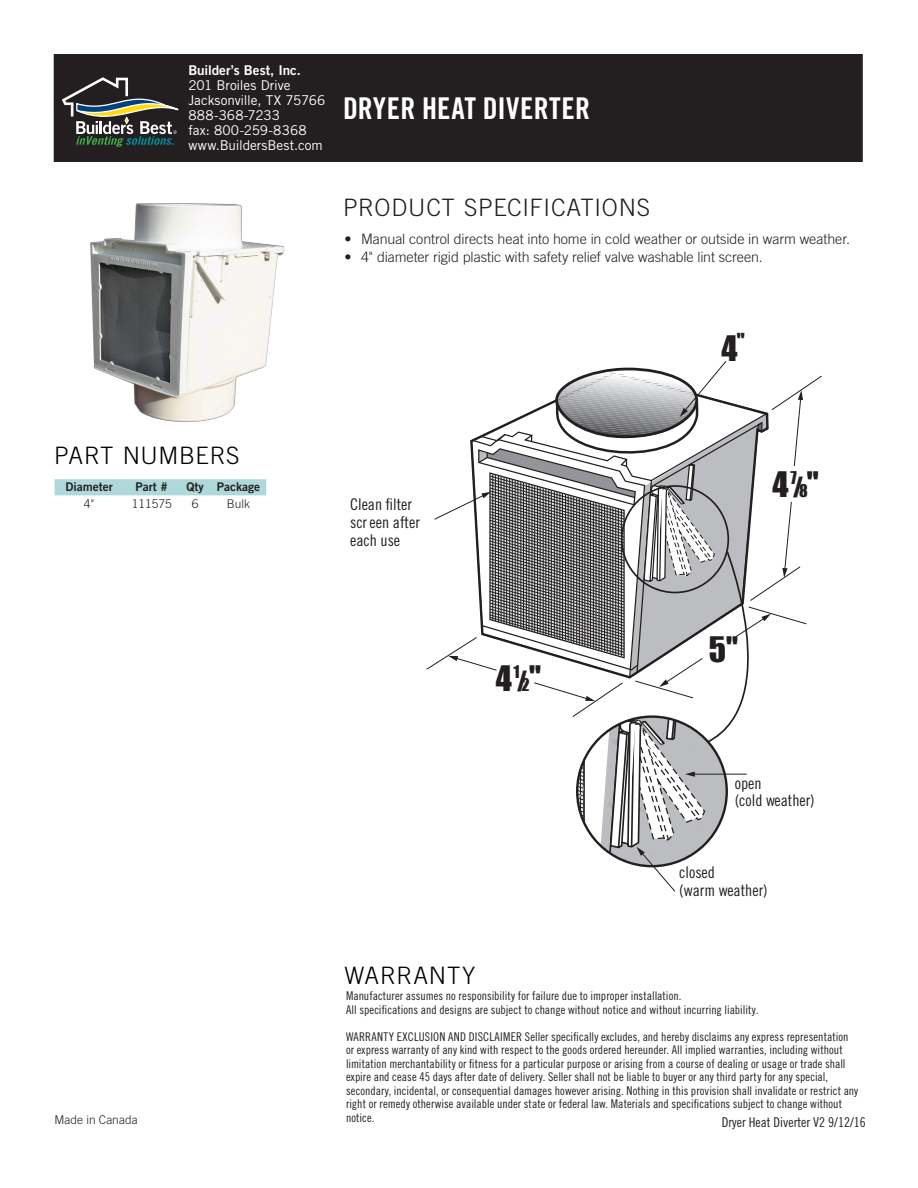
<style>
.page{position:relative;width:918px;height:1188px;background:#fff}
.page>*{position:absolute;margin:0;border:0;box-sizing:border-box;transform-origin:0 0}
.t1{font:32.25px "Impact";color:#231f20}
.t2{font:30px "Trade Gothic LT Std Bd Cn 20";letter-spacing:.01em;color:#fff}
.t3{font:25.05px "Impact";color:#231f20}
.t4{font:300 24px "Trade Gothic LT Std";letter-spacing:.03em;color:#231f20}
.t5{font:300 24px "Trade Gothic LT Std";letter-spacing:.025em;color:#000}
.t6{font:16.2px/18px "Trade Gothic LT Std Cn 18";color:#231f20}
.part_specs{font:300 14.25px "Trade Gothic LT Std";letter-spacing:-.005em;color:#231f20}
.t7{font:13.5px "Trade Gothic LT Std";letter-spacing:-.005em;color:#fff}
.t8{font:13.5px "Trade Gothic LT Std Cn 18";color:#231f20}
.t9{font:13.5px "Trade Gothic LT Std Bd 2";letter-spacing:-.005em;color:#fff}
.t10{font:13.5px "Trade Gothic LT Std";letter-spacing:.015em;color:#fff}
.t11{font:12px/13.5px "Trade Gothic LT Std Cn 18";letter-spacing:.005em;color:#231f20}
.part_specs-2{font:300 12px "Trade Gothic LT Std";color:#231f20}
.t12{font:12px "Trade Gothic LT Std Bd 2";color:#231f20}
.s1{font-size:16.2px}
.s2{font-size:32.25px}
</style>
<div class="page">
<div style="left:54px;top:55px;width:808px;height:106px;background:#231f20"></div>
<div style="left:54px;top:54px;width:809px;height:108px;border:2px solid #231f20"></div>
<svg style="left:62px;top:77px;width:117px;height:70px"></svg>
<div style="left:55px;top:479px;width:211px;height:16px;background:#afd8da"></div>
<img style="left:90px;top:203px;width:194px;height:219px">
<svg style="left:426px;top:361px;width:396px;height:531px"></svg>
<p class="t9" style="left:188px;top:62px;width:114px">Builder’s Best, Inc.</p>
<p class="t7" style="left:188px;top:77px;width:104px">201 Broiles Drive</p>
<p class="t7" style="left:188px;top:92px;width:138px">Jacksonville, TX 75766</p>
<p class="t7" style="left:188px;top:107px;width:93px">888-368-7233</p>
<p class="t10" style="left:188px;top:122px;width:120px">fax: 800-259-8368</p>
<p class="t7" style="left:188px;top:137px;width:136px">www.BuildersBest.com</p>
<p class="t2" style="left:343px;top:90px;width:249px">DRYER HEAT DIVERTER</p>
<p class="t4" style="left:343px;top:194px;width:309px">PRODUCT SPECIFICATIONS</p>
<p class="part_specs" style="left:345px;top:231px;width:507px">• Manual control directs heat into home in cold weather or outside in warm weather.</p>
<p class="part_specs" style="left:345px;top:249px;width:420px">• 4" diameter rigid plastic with safety relief valve washable lint screen.</p>
<p class="t1" style="left:721px;top:324px;width:25px">4<sup>"</sup></p>
<p class="t5" style="left:54px;top:442px;width:187px">PART NUMBERS</p>
<p class="t12" style="left:65px;top:480px;width:49px">Diameter</p>
<p class="t12" style="left:136px;top:480px;width:34px">Part #</p>
<p class="t12" style="left:187px;top:480px;width:19px">Qty</p>
<p class="t12" style="left:217px;top:480px;width:45px">Package</p>
<p class="part_specs-2" style="left:84px;top:496px;width:12px">4"</p>
<p class="part_specs-2" style="left:132px;top:496px;width:42px">111575</p>
<p class="part_specs-2" style="left:192px;top:496px;width:8px">6</p>
<p class="part_specs-2" style="left:227px;top:496px;width:25px">Bulk</p>
<p class="t6" style="left:350px;top:495px;width:71px">Clean filter scr een after each use</p>
<p class="t1" style="left:773px;top:459px;width:26px">4<sup>7</sup></p>
<p class="t3" style="left:793px;top:468px;width:27px">/<span class="s1">8</span><span class="s2">"</span></p>
<p class="part_specs-2" style="left:55px;top:1113px;width:85px">Made in Canada</p>
<p class="t1" style="left:496px;top:653px;width:25px">4<sup>1</sup></p>
<p class="t3" style="left:517px;top:662px;width:26px">/<span class="s1">2</span> <span class="s2">"</span></p>
<p class="t5" style="left:345px;top:962px;width:132px">WARRANTY</p>
<p class="t1" style="left:709px;top:625px;width:31px">5"</p>
<p class="t6" style="left:735px;top:774px;width:82px">open<br>(cold weather)</p>
<p class="t6" style="left:679px;top:863px;width:90px">closed<br>(warm weather)</p>
<p class="t11" style="left:346px;top:989px;width:337px">Manufacturer assumes no responsibility for failure due to improper installation.</p>
<p class="t11" style="left:346px;top:1003px;width:414px">All specifications and designs are subject to change without notice and without incurring liability.</p>
<p class="t11" style="left:346px;top:1030px;width:514px">WARRANTY EXCLUSION AND DISCLAIMER Seller specifically excludes, and hereby disclaims any express representation or express warranty of any kind with respect to the goods ordered hereunder. All implied warranties, including without limitation merchantability or fitness for a particular purpose or arising from a course of dealing or usage or trade shall expire and cease 45 days after date of delivery. Seller shall not be liable to buyer or any third party for any special, secondary, incidental, or consequential damages however arising. Nothing in this provision shall invalidate or restrict any right or remedy otherwise available under state or federal law. Materials and specifications subject to change without notice.</p>
<p class="t8" style="left:722px;top:1114px;width:145px">Dryer Heat Diverter V2 9/12/16</p>
</div>
